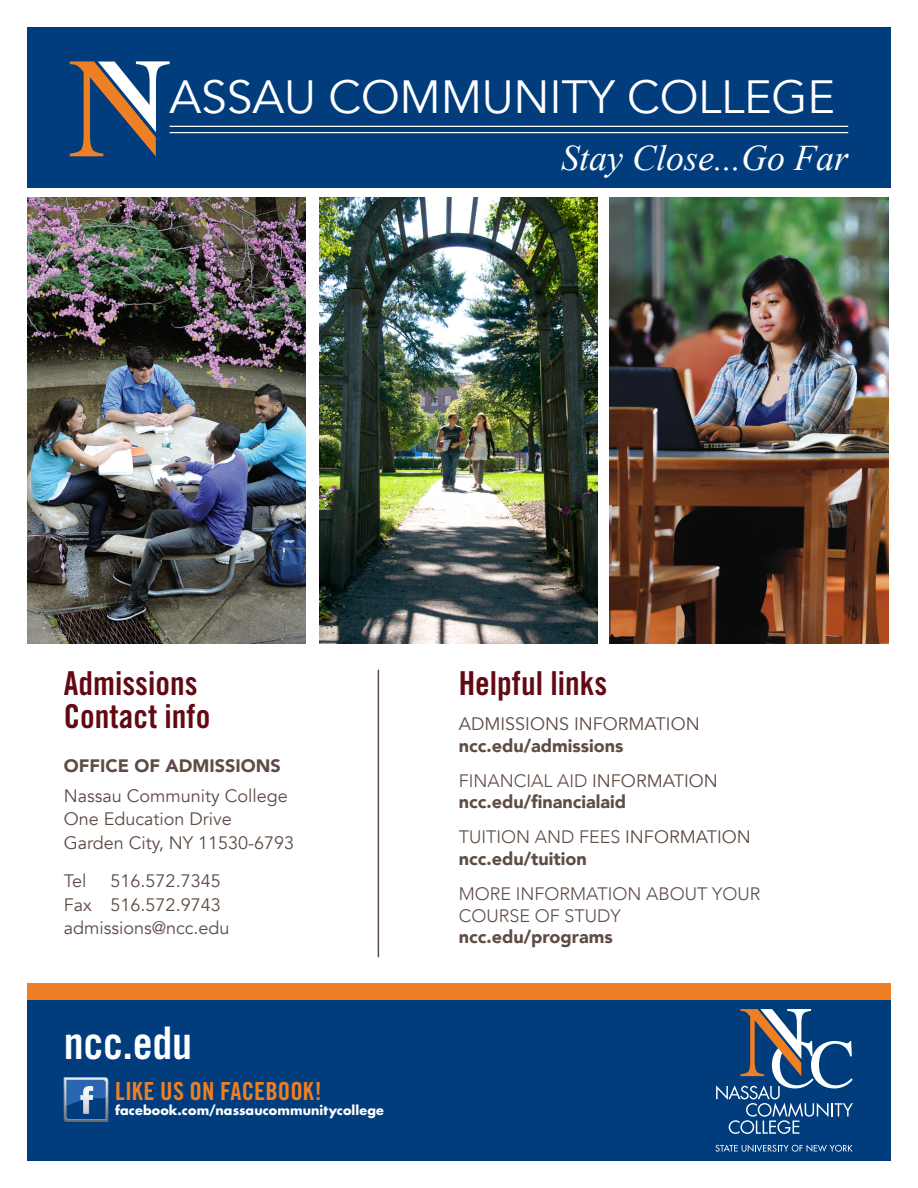
<style>
.page{position:relative;width:918px;height:1188px;background:#fff}
.page>*{position:absolute;margin:0;border:0;box-sizing:border-box;transform-origin:0 0}
.t1{font:46.5px "Avenir";letter-spacing:-.005em;color:#fff}
.t2{font:45px "Trade Gothic Bold Cond Twenty";letter-spacing:-.005em;color:#fff}
.t3{font:italic 36px "Times New Roman";color:#fff}
.t4{font:33px "Trade Gothic Bold Cond Twenty";color:#620a13}
.t5{font:24.9px "Trade Gothic Bold Cond Twenty";letter-spacing:.005em;color:#ee7f22}
.t6{font:18px "Avenir";color:#5f4c45}
.t7{font:900 18px "Avenir";color:#5f4c45}
.t8{font:300 18px "Avenir";color:#5f4c45}
.t9{font:700 12.75px "Futura";letter-spacing:.01em;color:#fff}
.s1{font-weight:400}
</style>
<div class="page">
<div style="left:27px;top:983px;width:864px;height:160px;background:#ee7f22"></div>
<div style="left:27px;top:27px;width:864px;height:160px;background:#013d7d"></div>
<div style="left:27px;top:1000px;width:864px;height:160px;background:#013d7d"></div>
<svg style="left:70px;top:61px;width:100px;height:95px"></svg>
<svg style="left:64px;top:1077px;width:44px;height:45px"></svg>
<hr style="left:170px;top:126px;width:678px;height:1px;background:#fff">
<hr style="left:170px;top:132px;width:678px;height:1px;background:#fff">
<hr style="left:378px;top:670px;width:1px;height:287px;background:#5f4c45">
<img style="left:610px;top:198px;width:278px;height:446px">
<img style="left:319px;top:198px;width:279px;height:446px">
<img style="left:27px;top:198px;width:279px;height:446px">
<svg style="left:716px;top:1009px;width:137px;height:125px"></svg>
<svg style="left:716px;top:1145px;width:137px;height:7px"></svg>
<p class="t1" style="left:170px;top:70px;width:667px">ASSAU COMMUNITY COLLEGE</p>
<p class="t3" style="left:561px;top:133px;width:288px">Stay Close...Go Far</p>
<p class="t4" style="left:64px;top:663px;width:135px">Admissions</p>
<p class="t4" style="left:64px;top:696px;width:148px">Contact info</p>
<p class="t7" style="left:64px;top:750px;width:218px">OFFICE OF ADMISSIONS</p>
<p class="t6" style="left:64px;top:785px;width:226px">Nassau Community College</p>
<p class="t6" style="left:64px;top:808px;width:170px">One Education Drive</p>
<p class="t6" style="left:64px;top:832px;width:232px">Garden City, NY 11530-6793</p>
<p class="t6" style="left:64px;top:870px;width:24px">Tel</p>
<p class="t6" style="left:111px;top:870px;width:112px">516.572.7345</p>
<p class="t6" style="left:64px;top:894px;width:158px">Fax 516.572.9743</p>
<p class="t6" style="left:64px;top:917px;width:167px">admissions@ncc.edu</p>
<p class="t2" style="left:64px;top:1016px;width:130px">ncc.edu</p>
<p class="t5" style="left:115px;top:1076px;width:208px">LIKE US ON FACEBOOK!</p>
<p class="t9" style="left:115px;top:1101px;width:270px">facebook.com/nassaucommunitycollege</p>
<p class="t4" style="left:459px;top:663px;width:150px">Helpful links</p>
<p class="t6" style="left:459px;top:713px;width:242px">ADMISSIONS INFORMATION</p>
<p class="t7" style="left:459px;top:730px;width:166px">ncc.edu/admissions</p>
<p class="t8" style="left:459px;top:770px;width:261px">FINANCIAL AID <span class="s1">INFORMATION</span></p>
<p class="t7" style="left:459px;top:787px;width:169px">ncc.edu/financialaid</p>
<p class="t8" style="left:459px;top:827px;width:294px">TUITION AND FEES <span class="s1">INFORMATION</span></p>
<p class="t7" style="left:459px;top:843px;width:129px">ncc.edu/tuition</p>
<p class="t8" style="left:459px;top:883px;width:303px">MORE INFORMATION ABOUT YOUR</p>
<p class="t8" style="left:459px;top:905px;width:164px">COURSE OF STUDY</p>
<p class="t7" style="left:459px;top:922px;width:155px">ncc.edu/programs</p>
</div>
